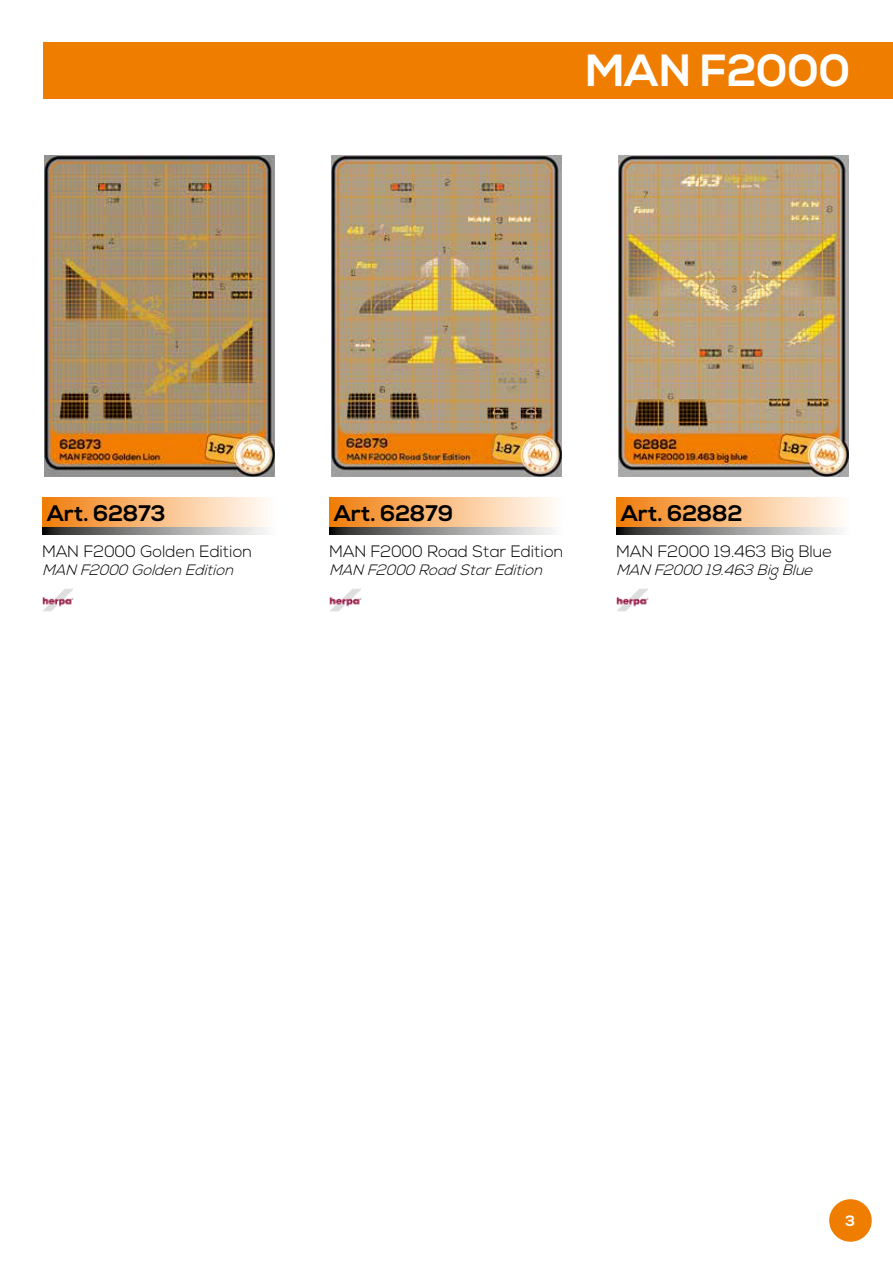
<style>
.page{position:relative;width:893px;height:1263px;background:#fff}
.page>*{position:absolute;margin:0;border:0;box-sizing:border-box;transform-origin:0 0}
.t1{font:700 45px "Nexa";color:#fff}
.t2{font:700 22.5px "Nexa";color:#000}
.t3{font:300 16.5px "Nexa";color:#000}
.t4{font:italic 300 15px "Nexa";color:#000}
.t5{font:700 15px "Nexa";color:#fff}
</style>
<div class="page">
<div style="left:829px;top:1199px;width:43px;height:43px;background:#ef7d00;border-radius:50%"></div>
<img style="left:46px;top:155px;width:227px;height:322px">
<div style="left:43px;top:150px;width:233px;height:332px;border:2px solid #fff"></div>
<svg style="left:43px;top:526px;width:224px;height:9px;background:#9d9790"></svg>
<div style="left:43px;top:498px;width:233px;height:28px;background:linear-gradient(to right,#f17f0d,#fff)"></div>
<img style="left:43px;top:588px;width:31px;height:24px">
<div style="left:43px;top:43px;width:850px;height:56px;background:#ef7d00"></div>
<img style="left:333px;top:155px;width:227px;height:322px">
<div style="left:330px;top:150px;width:233px;height:332px;border:2px solid #fff"></div>
<svg style="left:330px;top:526px;width:224px;height:9px;background:#9d9790"></svg>
<div style="left:330px;top:498px;width:233px;height:28px;background:linear-gradient(to right,#f17f0d,#fff)"></div>
<img style="left:330px;top:588px;width:31px;height:24px">
<img style="left:620px;top:155px;width:227px;height:322px">
<div style="left:617px;top:150px;width:233px;height:332px;border:2px solid #fff"></div>
<svg style="left:617px;top:526px;width:224px;height:9px;background:#9d9790"></svg>
<div style="left:617px;top:498px;width:233px;height:28px;background:linear-gradient(to right,#f17f0d,#fff)"></div>
<img style="left:617px;top:588px;width:31px;height:24px">
<h1 class="t1" style="left:586px;top:44px;width:266px">MAN F2000</h1>
<h2 class="t2" style="left:47px;top:500px;width:120px">Art. 62873</h2>
<p class="t3" style="left:43px;top:542px;width:211px">MAN F2000 Golden Edition</p>
<p class="t4" style="left:43px;top:561px;width:197px">MAN F2000 GoldenEdition</p>
<h2 class="t2" style="left:334px;top:500px;width:120px">Art. 62879</h2>
<p class="t3" style="left:330px;top:542px;width:235px">MAN F2000 Road Star Edition</p>
<p class="t4" style="left:330px;top:561px;width:219px">MAN F2000 RoadStarEdition</p>
<h2 class="t2" style="left:621px;top:500px;width:123px">Art. 62882</h2>
<p class="t3" style="left:617px;top:542px;width:217px">MAN F2000 19.463 Big Blue</p>
<p class="t4" style="left:617px;top:561px;width:202px">MAN F2000 19.463 BigBlue</p>
<p class="t5" style="left:845px;top:1212px;width:11px">3</p>
</div>
